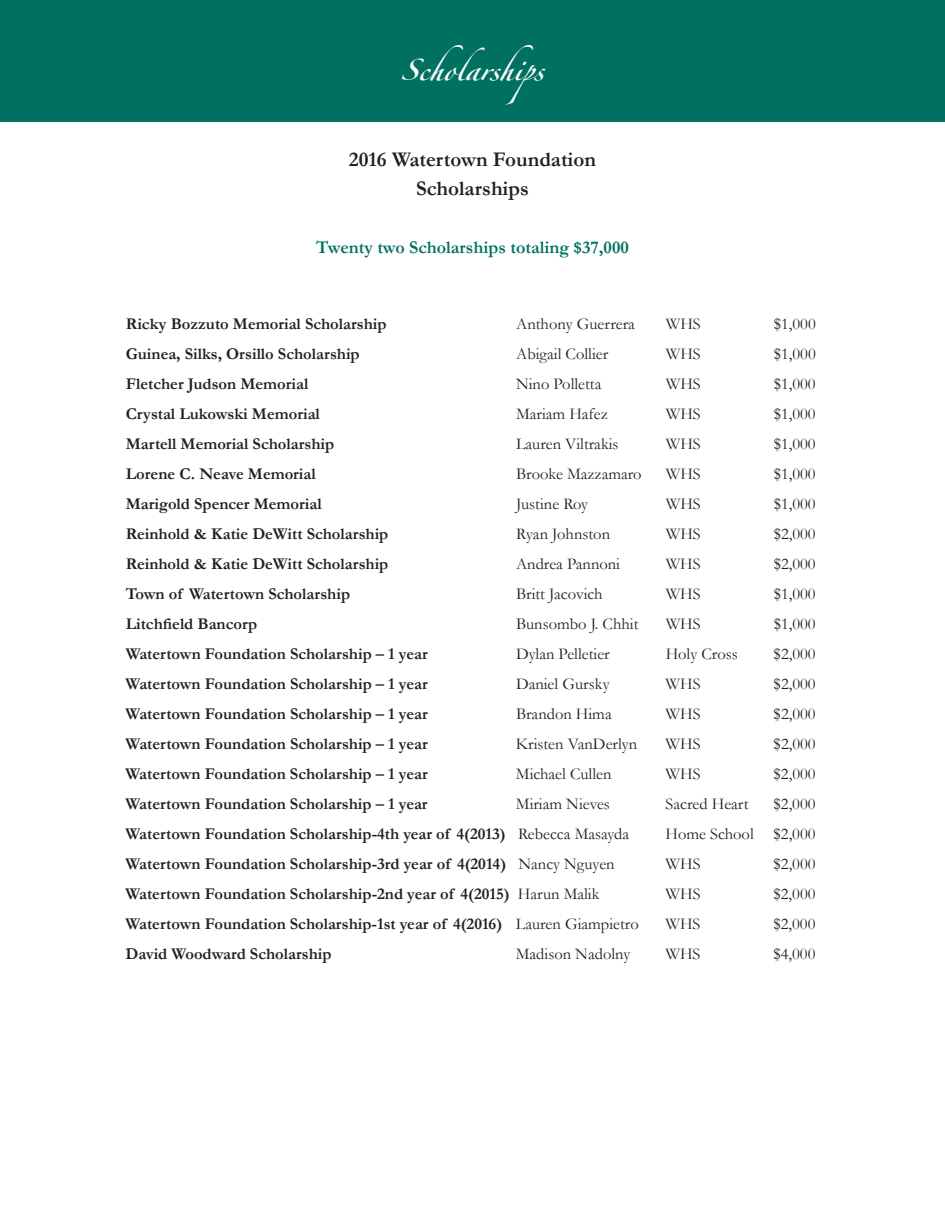
<style>
.page{position:relative;width:945px;height:1215px;background:#fff}
.page>*{position:absolute;margin:0;border:0;box-sizing:border-box;transform-origin:0 0}
.t1{font:48px "Zapfino Forte LT Pro";color:#fff}
.t2{font:700 21px/28.5px "Garamond";color:#231f20;text-align:center}
.t3{font:700 18px "Garamond";color:#007161}
.t4{font:700 16.5px "Garamond";color:#231f20}
.t5{font:16.5px "Garamond";color:#231f20}
.s1{font-weight:400}
</style>
<div class="page">
<div style="left:0;top:0;width:945px;height:122px;background:#007161"></div>
<h1 class="t1" style="left:401px;top:35px;width:144px">Scholarships</h1>
<p class="t2" style="left:349px;top:145px;width:249px">2016 Watertown Foundation<br>Scholarships</p>
<p class="t3" style="left:316px;top:237px;width:314px">Twenty two Scholarships totaling $37,000</p>
<p class="t4" style="left:126px;top:314px;width:262px">Ricky Bozzuto Memorial Scholarship</p>
<p class="t5" style="left:516px;top:314px;width:120px">Anthony Guerrera</p>
<p class="t5" style="left:666px;top:314px;width:37px">WHS</p>
<p class="t5" style="left:774px;top:314px;width:43px">$1,000</p>
<p class="t4" style="left:126px;top:344px;width:235px">Guinea, Silks, Orsillo Scholarship</p>
<p class="t5" style="left:516px;top:344px;width:94px">Abigail Collier</p>
<p class="t5" style="left:666px;top:344px;width:37px">WHS</p>
<p class="t5" style="left:774px;top:344px;width:43px">$1,000</p>
<p class="t4" style="left:126px;top:374px;width:184px">Fletcher Judson Memorial</p>
<p class="t5" style="left:516px;top:374px;width:87px">Nino Polletta</p>
<p class="t5" style="left:666px;top:374px;width:37px">WHS</p>
<p class="t5" style="left:774px;top:374px;width:43px">$1,000</p>
<p class="t4" style="left:126px;top:404px;width:196px">Crystal Lukowski Memorial</p>
<p class="t5" style="left:516px;top:404px;width:93px">Mariam Hafez</p>
<p class="t5" style="left:666px;top:404px;width:37px">WHS</p>
<p class="t5" style="left:774px;top:404px;width:43px">$1,000</p>
<p class="t4" style="left:126px;top:434px;width:210px">Martell Memorial Scholarship</p>
<p class="t5" style="left:516px;top:434px;width:104px">Lauren Viltrakis</p>
<p class="t5" style="left:666px;top:434px;width:37px">WHS</p>
<p class="t5" style="left:774px;top:434px;width:43px">$1,000</p>
<p class="t4" style="left:126px;top:464px;width:192px">Lorene C. Neave Memorial</p>
<p class="t5" style="left:516px;top:464px;width:127px">Brooke Mazzamaro</p>
<p class="t5" style="left:666px;top:464px;width:37px">WHS</p>
<p class="t5" style="left:774px;top:464px;width:43px">$1,000</p>
<p class="t4" style="left:126px;top:494px;width:197px">Marigold Spencer Memorial</p>
<p class="t5" style="left:516px;top:494px;width:74px">Justine Roy</p>
<p class="t5" style="left:666px;top:494px;width:37px">WHS</p>
<p class="t5" style="left:774px;top:494px;width:43px">$1,000</p>
<p class="t4" style="left:126px;top:524px;width:264px">Reinhold &amp; Katie DeWitt Scholarship</p>
<p class="t5" style="left:516px;top:524px;width:96px">Ryan Johnston</p>
<p class="t5" style="left:666px;top:524px;width:37px">WHS</p>
<p class="t5" style="left:774px;top:524px;width:43px">$2,000</p>
<p class="t4" style="left:126px;top:554px;width:264px">Reinhold &amp; Katie DeWitt Scholarship</p>
<p class="t5" style="left:516px;top:554px;width:105px">Andrea Pannoni</p>
<p class="t5" style="left:666px;top:554px;width:37px">WHS</p>
<p class="t5" style="left:774px;top:554px;width:43px">$2,000</p>
<p class="t4" style="left:126px;top:584px;width:226px">Town of Watertown Scholarship</p>
<p class="t5" style="left:516px;top:584px;width:88px">Britt Jacovich</p>
<p class="t5" style="left:666px;top:584px;width:37px">WHS</p>
<p class="t5" style="left:774px;top:584px;width:43px">$1,000</p>
<p class="t4" style="left:126px;top:614px;width:133px">Litchfield Bancorp</p>
<p class="t5" style="left:516px;top:614px;width:124px">Bunsombo J. Chhit</p>
<p class="t5" style="left:666px;top:614px;width:37px">WHS</p>
<p class="t5" style="left:774px;top:614px;width:43px">$1,000</p>
<p class="t4" style="left:126px;top:644px;width:304px">Watertown Foundation Scholarship – 1 year</p>
<p class="t5" style="left:516px;top:644px;width:95px">Dylan Pelletier</p>
<p class="t5" style="left:666px;top:644px;width:74px">Holy Cross</p>
<p class="t5" style="left:774px;top:644px;width:43px">$2,000</p>
<p class="t4" style="left:126px;top:674px;width:304px">Watertown Foundation Scholarship – 1 year</p>
<p class="t5" style="left:516px;top:674px;width:95px">Daniel Gursky</p>
<p class="t5" style="left:666px;top:674px;width:37px">WHS</p>
<p class="t5" style="left:774px;top:674px;width:43px">$2,000</p>
<p class="t4" style="left:126px;top:704px;width:304px">Watertown Foundation Scholarship – 1 year</p>
<p class="t5" style="left:516px;top:704px;width:97px">Brandon Hima</p>
<p class="t5" style="left:666px;top:704px;width:37px">WHS</p>
<p class="t5" style="left:774px;top:704px;width:43px">$2,000</p>
<p class="t4" style="left:126px;top:734px;width:304px">Watertown Foundation Scholarship – 1 year</p>
<p class="t5" style="left:516px;top:734px;width:123px">Kristen VanDerlyn</p>
<p class="t5" style="left:666px;top:734px;width:37px">WHS</p>
<p class="t5" style="left:774px;top:734px;width:43px">$2,000</p>
<p class="t4" style="left:126px;top:764px;width:304px">Watertown Foundation Scholarship – 1 year</p>
<p class="t5" style="left:516px;top:764px;width:97px">Michael Cullen</p>
<p class="t5" style="left:666px;top:764px;width:37px">WHS</p>
<p class="t5" style="left:774px;top:764px;width:43px">$2,000</p>
<p class="t4" style="left:126px;top:794px;width:304px">Watertown Foundation Scholarship – 1 year</p>
<p class="t5" style="left:516px;top:794px;width:96px">Miriam Nieves</p>
<p class="t5" style="left:666px;top:794px;width:84px">Sacred Heart</p>
<p class="t5" style="left:774px;top:794px;width:43px">$2,000</p>
<p class="t4" style="left:126px;top:824px;width:505px">Watertown Foundation Scholarship-4th year of 4(2013) <span class="s1">Rebecca Masayda</span></p>
<p class="t5" style="left:666px;top:824px;width:151px">Home School $2,000</p>
<p class="t4" style="left:126px;top:854px;width:491px">Watertown Foundation Scholarship-3rd year of 4(2014) <span class="s1">Nancy Nguyen</span></p>
<p class="t5" style="left:666px;top:854px;width:37px">WHS</p>
<p class="t5" style="left:774px;top:854px;width:43px">$2,000</p>
<p class="t4" style="left:126px;top:884px;width:475px">Watertown Foundation Scholarship-2nd year of 4(2015) <span class="s1">Harun Malik</span></p>
<p class="t5" style="left:666px;top:884px;width:37px">WHS</p>
<p class="t5" style="left:774px;top:884px;width:43px">$2,000</p>
<p class="t4" style="left:126px;top:914px;width:515px">Watertown Foundation Scholarship-1st year of 4(2016) <span class="s1">Lauren Giampietro</span></p>
<p class="t5" style="left:666px;top:914px;width:37px">WHS</p>
<p class="t5" style="left:774px;top:914px;width:43px">$2,000</p>
<p class="t4" style="left:126px;top:944px;width:208px">David Woodward Scholarship</p>
<p class="t5" style="left:516px;top:944px;width:116px">Madison Nadolny</p>
<p class="t5" style="left:666px;top:944px;width:37px">WHS</p>
<p class="t5" style="left:773px;top:944px;width:43px">$4,000</p>
</div>
